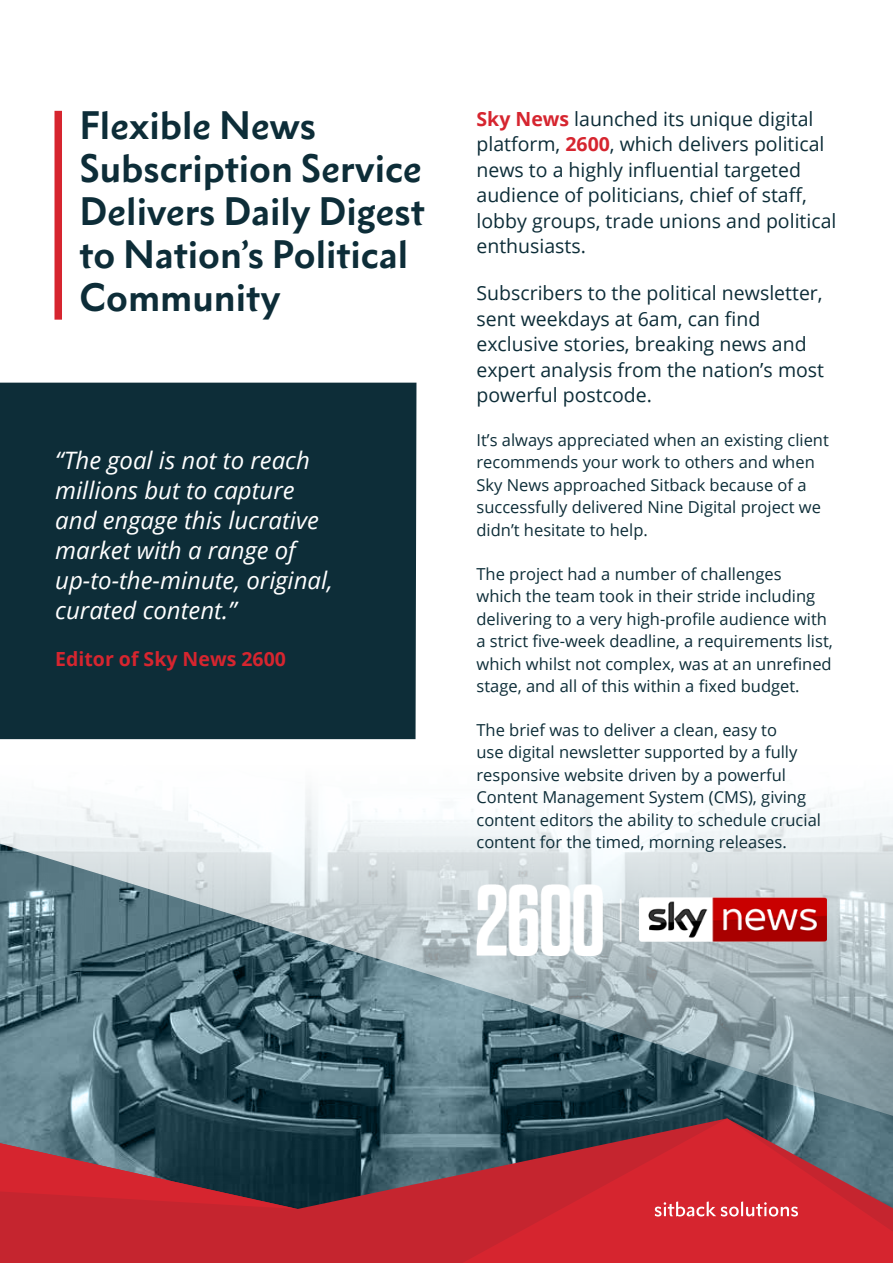
<style>
.page{position:relative;width:893px;height:1263px;background:#fff}
.page>*{position:absolute;margin:0;border:0;box-sizing:border-box;transform-origin:0 0}
.t1{font:700 36px/43.2px "Metro Nova Pro";color:#0d2d38}
.t2{font:italic 24px/30px "Open Sans";color:#fff}
.t3{font:19.5px/25.5px "Open Sans";color:#0d2d38}
.t4{font:700 19.5px "Open Sans";color:#d6252f}
.t5{font:16.5px/22.5px "Open Sans";color:#0d2d38}
.s1{font-weight:700;color:#d6252f}
</style>
<div class="page">
<div style="left:55px;top:111px;width:7px;height:209px;background:#d6252f"></div>
<svg style="left:0;top:1120px;width:462px;height:143px;background:#8c3741"></svg>
<svg style="left:462px;top:1120px;width:431px;height:143px;background:#ae333d"></svg>
<svg style="left:0;top:1140px;width:298px;height:69px;background:#783640"></svg>
<svg style="left:655px;top:1201px;width:143px;height:15px"></svg>
<svg style="left:0;top:739px;width:893px;height:381px"></svg>
<div style="left:0;top:383px;width:416px;height:356px;background:#0d2d38"></div>
<img style="left:476px;top:884px;width:350px;height:72px">
<h1 class="t1" style="left:80px;top:103px;width:347px">Flexible News<br>Subscription Service<br>Delivers Daily Digest to Nation’s Political<br>Community</h1>
<p class="t3" style="left:476px;top:105px;width:361px"><span class="s1">Sky News</span> launched its unique digital platform, <span class="s1">2600</span>, which delivers political news to a highly influential targeted audience of politicians, chief of staff, lobby groups, trade unions and political enthusiasts.</p>
<p class="t3" style="left:476px;top:280px;width:349px">Subscribers to the political newsletter, sent weekdays at 6am, can find exclusive stories, breaking news and expert analysis from the nation’s most powerful postcode.</p>
<p class="t5" style="left:476px;top:428px;width:354px">It’s always appreciated when an existing client recommends your work to others and when Sky News approached Sitback because of a successfully delivered Nine Digital project we didn’t hesitate to help.</p>
<p class="t5" style="left:476px;top:562px;width:358px">The project had a number of challenges<br>which the team took in their stride including delivering to a very high-profile audience with a strict five-week deadline, a requirements list, which whilst not complex, was at an unrefined stage, and all of this within a fixed budget.</p>
<p class="t5" style="left:476px;top:718px;width:346px">The brief was to deliver a clean, easy to<br>use digital newsletter supported by a fully responsive website driven by a powerful Content Management System (CMS), giving content editors the ability to schedule crucial content for the timed, morning releases.</p>
<h2 class="t2" style="left:55px;top:445px;width:279px">“The goal is not to reach millions but to capture and engage this lucrative market with a range of up-to-the-minute, original, curated content.”</h2>
<p class="t4" style="left:55px;top:645px;width:232px">Editor of Sky News 2600</p>
</div>
